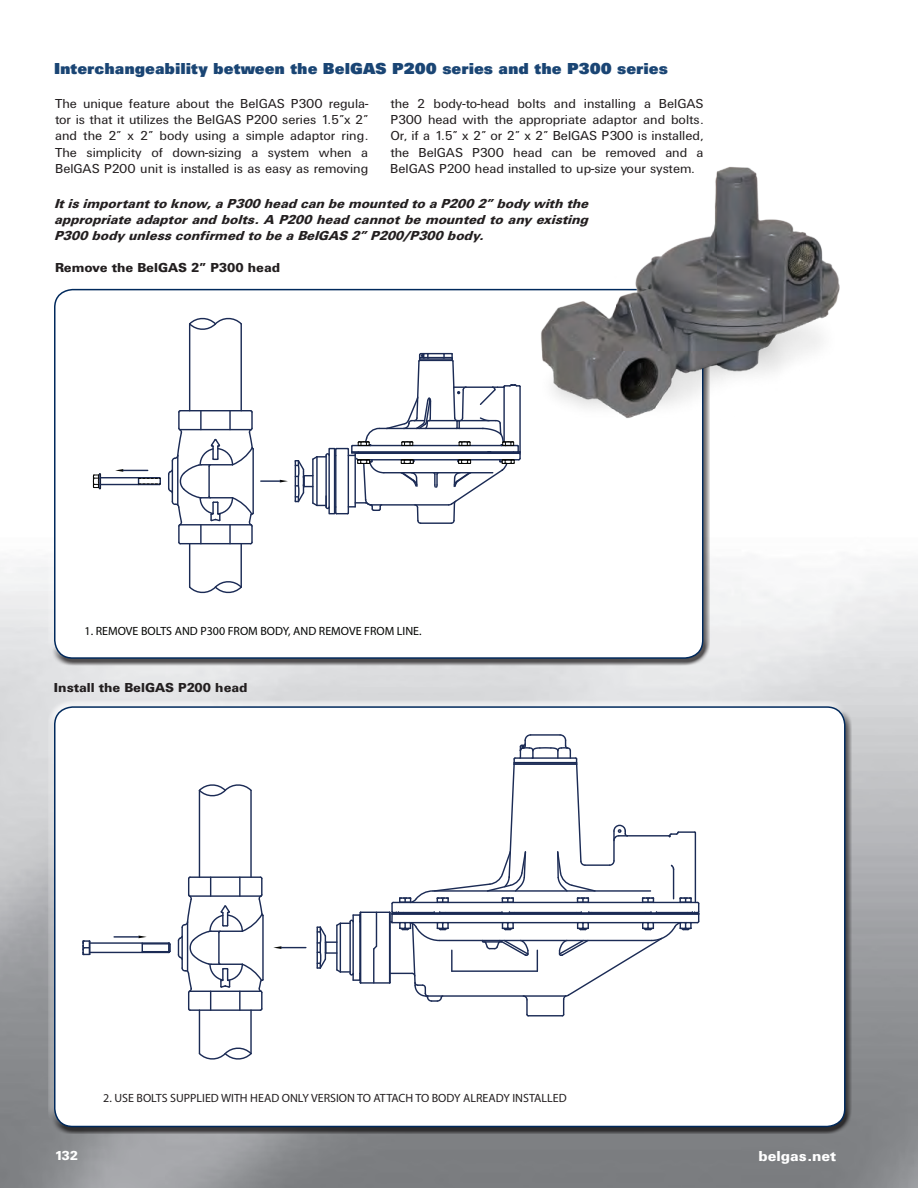
<style>
.page{position:relative;width:918px;height:1188px;background:#fff}
.page>*{position:absolute;margin:0;border:0;box-sizing:border-box;transform-origin:0 0}
.t1{font:16.5px "Univers Ultra Bold DTC";color:#1a4574}
.t2{font:15px "Univers Black DTC";color:#fff}
.t3{font:13.5px/16.2px "Univers DTC";color:#231f20;text-align:justify}
.t4{font:13.5px/16.2px "Univers Black Oblique DTC";color:#231f20;text-align:justify}
.t5{font:13.5px "Univers Black DTC";color:#231f20}
.t6{font:13.5px "Univers Black DTC";color:#fff}
.t7{font:12px "Myriad Pro";color:#231f20}
.t8{font:12px "Myriad Pro";color:#040503}
</style>
<div class="page">
<div style="left:52px;top:711px;width:800px;height:423px;background:#231f20;opacity:.75"></div>
<div style="left:55px;top:707px;width:790px;height:420px;background:#fff;border-radius:18px"></div>
<div style="left:54px;top:706px;width:792px;height:421px;border:2px solid #00295c;border-radius:18px"></div>
<div style="left:52px;top:293px;width:658px;height:372px;background:#231f20;opacity:.75"></div>
<div style="left:55px;top:290px;width:648px;height:368px;background:#fff;border-radius:18px"></div>
<div style="left:54px;top:289px;width:650px;height:370px;border:2px solid #00295c;border-radius:18px"></div>
<svg style="left:93px;top:473px;width:8px;height:16px"></svg>
<hr style="left:101px;top:477px;width:59px;height:1px;background:#1b2b55">
<hr style="left:101px;top:484px;width:59px;height:1px;background:#1b2b55">
<hr style="left:189px;top:324px;width:1px;height:87px;background:#1b2b55">
<hr style="left:241px;top:324px;width:1px;height:87px;background:#1b2b55">
<svg style="left:189px;top:317px;width:53px;height:14px"></svg>
<hr style="left:241px;top:544px;width:1px;height:43px;background:#1b2b55">
<hr style="left:189px;top:544px;width:1px;height:43px;background:#1b2b55">
<svg style="left:189px;top:580px;width:53px;height:14px"></svg>
<svg style="left:261px;top:480px;width:27px;height:2px"></svg>
<svg style="left:295px;top:352px;width:226px;height:172px"></svg>
<svg style="left:115px;top:409px;width:139px;height:136px"></svg>
<svg style="left:82px;top:940px;width:8px;height:16px"></svg>
<hr style="left:90px;top:952px;width:79px;height:1px;background:#1b2b55">
<hr style="left:90px;top:942px;width:79px;height:2px;background:#1b2b55">
<hr style="left:199px;top:790px;width:1px;height:87px;background:#1b2b55">
<hr style="left:250px;top:790px;width:2px;height:87px;background:#1b2b55">
<svg style="left:198px;top:784px;width:54px;height:13px"></svg>
<hr style="left:250px;top:1010px;width:2px;height:44px;background:#1b2b55">
<hr style="left:199px;top:1010px;width:1px;height:44px;background:#1b2b55">
<svg style="left:198px;top:1046px;width:54px;height:14px"></svg>
<svg style="left:139px;top:876px;width:125px;height:136px"></svg>
<hr style="left:114px;top:936px;width:25px;height:2px;background:#1b2b55">
<svg style="left:273px;top:946px;width:33px;height:3px"></svg>
<svg style="left:317px;top:734px;width:383px;height:283px"></svg>
<img style="left:525px;top:166px;width:315px;height:270px">
<p class="t1" style="left:54px;top:59px;width:615px">Interchangeability between the BelGAS P200 series and the P300 series</p>
<p class="t3" style="left:55px;top:95px;width:315px">The unique feature about the BelGAS P300 regula&shy;tor is that it utilizes the BelGAS P200 series 1.5”x 2” and the 2” x 2” body using a simple adaptor ring.<br>The simplicity of down-sizing a system when a BelGAS P200 unit is installed is as easy as removing</p>
<p class="t3" style="left:390px;top:95px;width:315px">the 2 body-to-head bolts and installing a BelGAS P300 head with the appropriate adaptor and bolts.<br>Or, if a 1.5” x 2” or 2” x 2” BelGAS P300 is installed, the BelGAS P300 head can be removed and a BelGAS P200 head installed to up-size your system.</p>
<p class="t4" style="left:54px;top:195px;width:535px">It is important to know, a P300 head can be mounted to a P200 2” body with the appropriate adaptor and bolts. A P200 head cannot be mounted to any existing P300 body unless confirmed to be a BelGAS 2” P200/P300 body.</p>
<p class="t5" style="left:55px;top:260px;width:227px">Remove the BelGAS 2” P300 head</p>
<p class="t8" style="left:85px;top:624px;width:339px">1. REMOVE BOLTS AND P300 FROM BODY, AND REMOVE FROM LINE.</p>
<p class="t5" style="left:54px;top:680px;width:195px">Install the BelGAS P200 head</p>
<p class="t7" style="left:103px;top:1091px;width:465px">2. USE BOLTS SUPPLIED WITH HEAD ONLY VERSION TO ATTACH TO BODY ALREADY INSTALLED</p>
<p class="t6" style="left:55px;top:1148px;width:25px">132</p>
<p class="t2" style="left:759px;top:1147px;width:79px">belgas.net</p>
</div>
